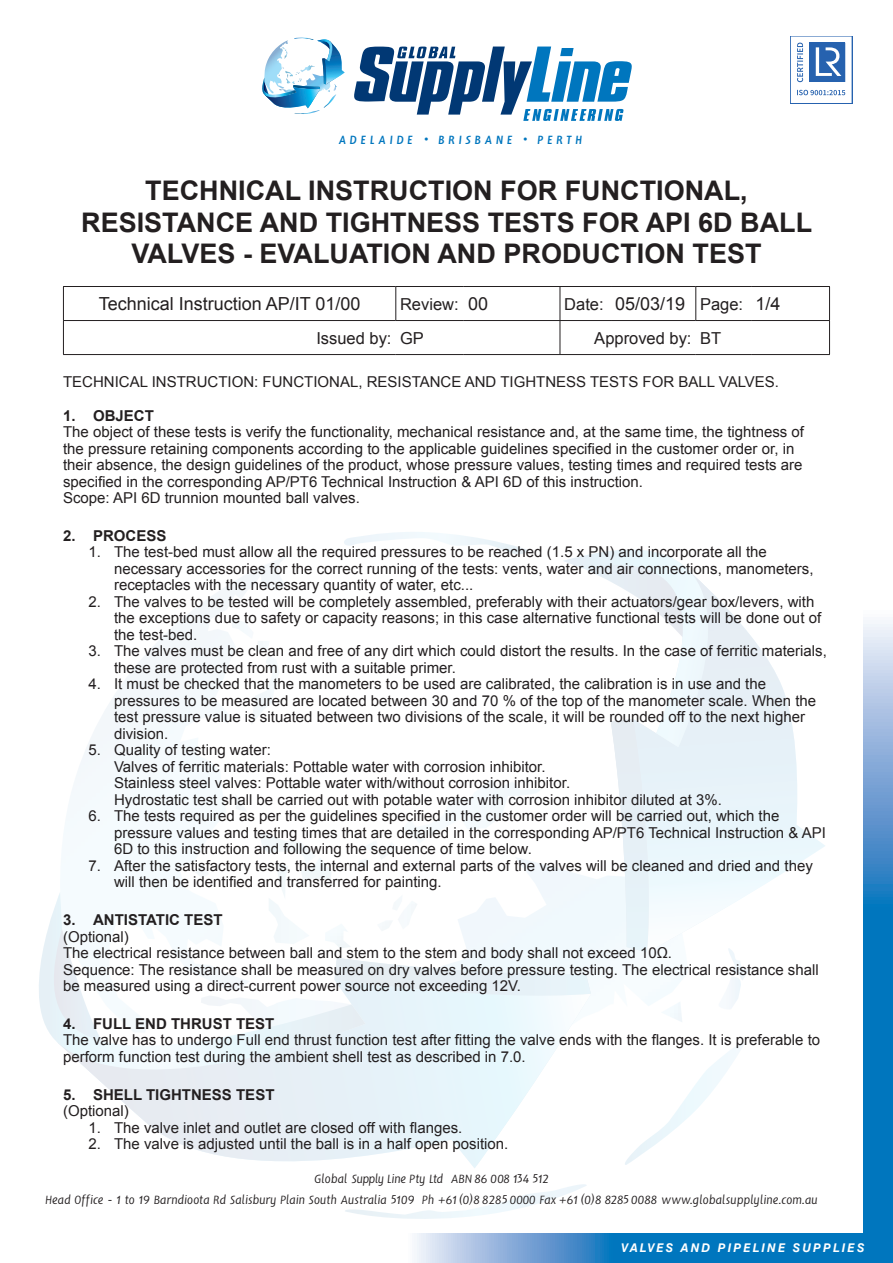
<style>
.page{position:relative;width:893px;height:1263px;background:#fff}
.page>*{position:absolute;margin:0;border:0;box-sizing:border-box;transform-origin:0 0}
.t1{font:700 27px/31.5px "Arial";color:#231f20;text-align:center}
.t2{font:18px "Arial";color:#231f20}
.t3{font:16.5px "Arial";color:#231f20}
.t4{font:15px/16.5px "Arial";color:#231f20}
.t5{font:700 15px "Arial";color:#231f20}
.t6{font:italic 13.5px/21px "HS Sans";letter-spacing:.005em;color:#231f20;text-align:center}
.t7{font:italic 700 13.5px "HS Sans";letter-spacing:.27em;color:#0076be}
.t8{font:italic 700 12px "Swiss 721 BT";letter-spacing:.17em;color:#fff}
.s1{font-size:10.5px}
.s2{font-size:13.05px}
</style>
<div class="page">
<svg style="left:262px;top:37px;width:83px;height:77px"></svg>
<svg style="left:354px;top:47px;width:278px;height:74px"></svg>
<svg style="left:790px;top:36px;width:62px;height:68px"></svg>
<svg style="left:791px;top:37px;width:61px;height:66px"></svg>
<svg style="left:78px;top:571px;width:176px;height:199px"></svg>
<img style="left:231px;top:619px;width:23px;height:20px">
<img style="left:674px;top:1018px;width:8px;height:4px">
<svg style="left:752px;top:638px;width:73px;height:254px"></svg>
<svg style="left:131px;top:1018px;width:444px;height:150px"></svg>
<svg style="left:39px;top:892px;width:327px;height:217px"></svg>
<svg style="left:345px;top:1184px;width:242px;height:35px"></svg>
<svg style="left:625px;top:1043px;width:119px;height:122px"></svg>
<svg style="left:334px;top:532px;width:418px;height:486px"></svg>
<svg style="left:863px;top:620px;width:30px;height:643px;background:#3b8fca"></svg>
<svg style="left:414px;top:1233px;width:450px;height:30px;background:#3b8fca"></svg>
<hr style="left:63px;top:286px;width:333px;height:1px;background:#231f20">
<hr style="left:63px;top:287px;width:1px;height:33px;background:#231f20">
<hr style="left:396px;top:286px;width:68px;height:1px;background:#231f20">
<hr style="left:395px;top:287px;width:1px;height:33px;background:#231f20">
<hr style="left:464px;top:286px;width:96px;height:1px;background:#231f20">
<hr style="left:560px;top:286px;width:51px;height:1px;background:#231f20">
<hr style="left:560px;top:287px;width:1px;height:33px;background:#231f20">
<hr style="left:611px;top:286px;width:85px;height:1px;background:#231f20">
<hr style="left:696px;top:286px;width:55px;height:1px;background:#231f20">
<hr style="left:695px;top:287px;width:1px;height:33px;background:#231f20">
<hr style="left:751px;top:286px;width:79px;height:1px;background:#231f20">
<hr style="left:829px;top:287px;width:1px;height:33px;background:#231f20">
<hr style="left:63px;top:320px;width:333px;height:1px;background:#231f20">
<hr style="left:63px;top:321px;width:1px;height:33px;background:#231f20">
<hr style="left:396px;top:320px;width:68px;height:1px;background:#231f20">
<hr style="left:464px;top:320px;width:96px;height:1px;background:#231f20">
<hr style="left:560px;top:320px;width:51px;height:1px;background:#231f20">
<hr style="left:560px;top:321px;width:1px;height:33px;background:#231f20">
<hr style="left:611px;top:320px;width:85px;height:1px;background:#231f20">
<hr style="left:696px;top:320px;width:55px;height:1px;background:#231f20">
<hr style="left:751px;top:320px;width:79px;height:1px;background:#231f20">
<hr style="left:829px;top:321px;width:1px;height:33px;background:#231f20">
<hr style="left:63px;top:354px;width:333px;height:1px;background:#231f20">
<hr style="left:396px;top:354px;width:68px;height:1px;background:#231f20">
<hr style="left:464px;top:354px;width:96px;height:1px;background:#231f20">
<hr style="left:560px;top:354px;width:51px;height:1px;background:#231f20">
<hr style="left:611px;top:354px;width:85px;height:1px;background:#231f20">
<hr style="left:696px;top:354px;width:55px;height:1px;background:#231f20">
<hr style="left:751px;top:354px;width:79px;height:1px;background:#231f20">
<p class="t7" style="left:339px;top:132px;width:245px">ADELAIDE <span class="s1">•</span> BRISBANE <span class="s1">•</span> PERTH</p>
<p class="t1" style="left:81px;top:176px;width:733px">TECHNICAL INSTRUCTION FOR FUNCTIONAL,<br>RESISTANCE AND TIGHTNESS TESTS FOR API 6D BALL<br>VALVES - EVALUATION AND PRODUCTION TEST</p>
<p class="t2" style="left:99px;top:292px;width:263px">Technical Instruction AP/IT 01/00</p>
<p class="t3" style="left:400px;top:293px;width:60px">Review:</p>
<p class="t2" style="left:468px;top:292px;width:22px">00</p>
<p class="t3" style="left:564px;top:293px;width:41px">Date:</p>
<p class="t2" style="left:615px;top:292px;width:72px">05/03/19</p>
<p class="t3" style="left:700px;top:293px;width:45px">Page:</p>
<p class="t2" style="left:755px;top:292px;width:27px">1/4</p>
<p class="t3" style="left:316px;top:327px;width:77px">Issued by:</p>
<p class="t3" style="left:400px;top:327px;width:25px">GP</p>
<p class="t3" style="left:594px;top:327px;width:99px">Approved by:</p>
<p class="t3" style="left:700px;top:327px;width:23px">BT</p>
<p class="t4" style="left:63px;top:374px;width:717px">TECHNICAL INSTRUCTION: FUNCTIONAL, RESISTANCE AND TIGHTNESS TESTS FOR BALL VALVES.</p>
<p class="t5" style="left:63px;top:405px;width:92px">1. OBJECT</p>
<p class="t4" style="left:63px;top:424px;width:742px">The object of these tests is verify the functionality, mechanical resistance and, at the same time, the tightness of the pressure retaining components according to the applicable guidelines specified in the customer order or, in their absence, the design guidelines of the product, whose pressure values, testing times and required tests are specified in the corresponding AP/PT6 Technical Instruction &amp; API 6D of this instruction.</p>
<p class="t4" style="left:63px;top:490px;width:298px">Scope: API 6D trunnion mounted ball valves.</p>
<p class="t5" style="left:63px;top:526px;width:105px">2. PROCESS</p>
<p class="t4" style="left:114px;top:544px;width:701px;text-indent:-26px">1. The test-bed must allow all the required pressures to be reached (1.5 x PN) and incorporate all the necessary accessories for the correct running of the tests: vents, water and air connections, manometers, receptacles with the necessary quantity of water, etc...</p>
<p class="t4" style="left:114px;top:593px;width:709px;text-indent:-26px">2. The valves to be tested will be completely assembled, preferably with their actuators/gear box/levers, with the exceptions due to safety or capacity reasons; in this case alternative functional tests will be done out of the test-bed.</p>
<p class="t4" style="left:114px;top:643px;width:714px;text-indent:-26px">3. The valves must be clean and free of any dirt which could distort the results. In the case of ferritic materials, these are protected from rust with a suitable primer.</p>
<p class="t4" style="left:114px;top:676px;width:704px;text-indent:-26px">4. It must be checked that the manometers to be used are calibrated, the calibration is in use and the pressures to be measured are located between 30 and 70 % of the top of the manometer scale. When the test pressure value is situated between two divisions of the scale, it will be rounded off to the next higher division.</p>
<p class="t4" style="left:89px;top:742px;width:184px">5. Quality of testing water:</p>
<p class="t4" style="left:114px;top:758px;width:433px">Valves of ferritic materials: Pottable water with corrosion inhibitor.</p>
<p class="t4" style="left:114px;top:775px;width:458px">Stainless steel valves: Pottable water with/without corrosion inhibitor.</p>
<p class="t4" style="left:114px;top:791px;width:609px">Hydrostatic test shall be carried out with potable water with corrosion inhibitor diluted at 3%.</p>
<p class="t4" style="left:114px;top:808px;width:713px;text-indent:-26px">6. The tests required as per the guidelines specified in the customer order will be carried out, which the pressure values and testing times that are detailed in the corresponding AP/PT6 Technical Instruction &amp; API<br>6D to this instruction and following the sequence of time below.</p>
<p class="t4" style="left:114px;top:857px;width:700px;text-indent:-26px">7. After the satisfactory tests, the internal and external parts of the valves will be cleaned and dried and they will then be identified and transferred for painting.</p>
<p class="t5" style="left:63px;top:910px;width:161px">3. ANTISTATIC TEST</p>
<p class="t4" style="left:63px;top:928px;width:611px">(Optional)<br>The electrical resistance between ball and stem to the stem and body shall not exceed 10Ω.</p>
<p class="t4" style="left:63px;top:961px;width:757px">Sequence: The resistance shall be measured on dry valves before pressure testing. The electrical resistance shall be measured using a direct-current power source not exceeding 12V.</p>
<p class="t5" style="left:63px;top:1014px;width:213px">4. FULL END THRUST TEST</p>
<p class="t4" style="left:63px;top:1032px;width:759px">The valve has to undergo Full end thrust function test after fitting the valve ends with the flanges. It is preferable to perform function test during the ambient shell test as described in 7.0.</p>
<p class="t5" style="left:63px;top:1084px;width:213px">5. SHELL TIGHTNESS TEST</p>
<p class="t4" style="left:63px;top:1103px;width:67px">(Optional)</p>
<p class="t4" style="left:89px;top:1119px;width:375px">1. The valve inlet and outlet are closed off with flanges.</p>
<p class="t4" style="left:89px;top:1136px;width:421px">2. The valve is adjusted until the ball is in a half open position.</p>
<p class="t6" style="left:45px;top:1168px;width:774px">Global Supply Line Pty Ltd ABN 86 008 1<span class="s2">3</span>4 <span class="s2">5</span>12<br>Head Office - 1 to 19 Barndioota Rd Salisbury Plain South Australia <span class="s2">5</span>109 Ph +61 (0)8 828<span class="s2">5</span> 0000 Fax +61 (0)8 828<span class="s2">5</span> 0088 www.globalsupplyline.com.au</p>
<p class="t8" style="left:622px;top:1241px;width:244px">VALVES AND PIPELINE SUPPLIES</p>
</div>
